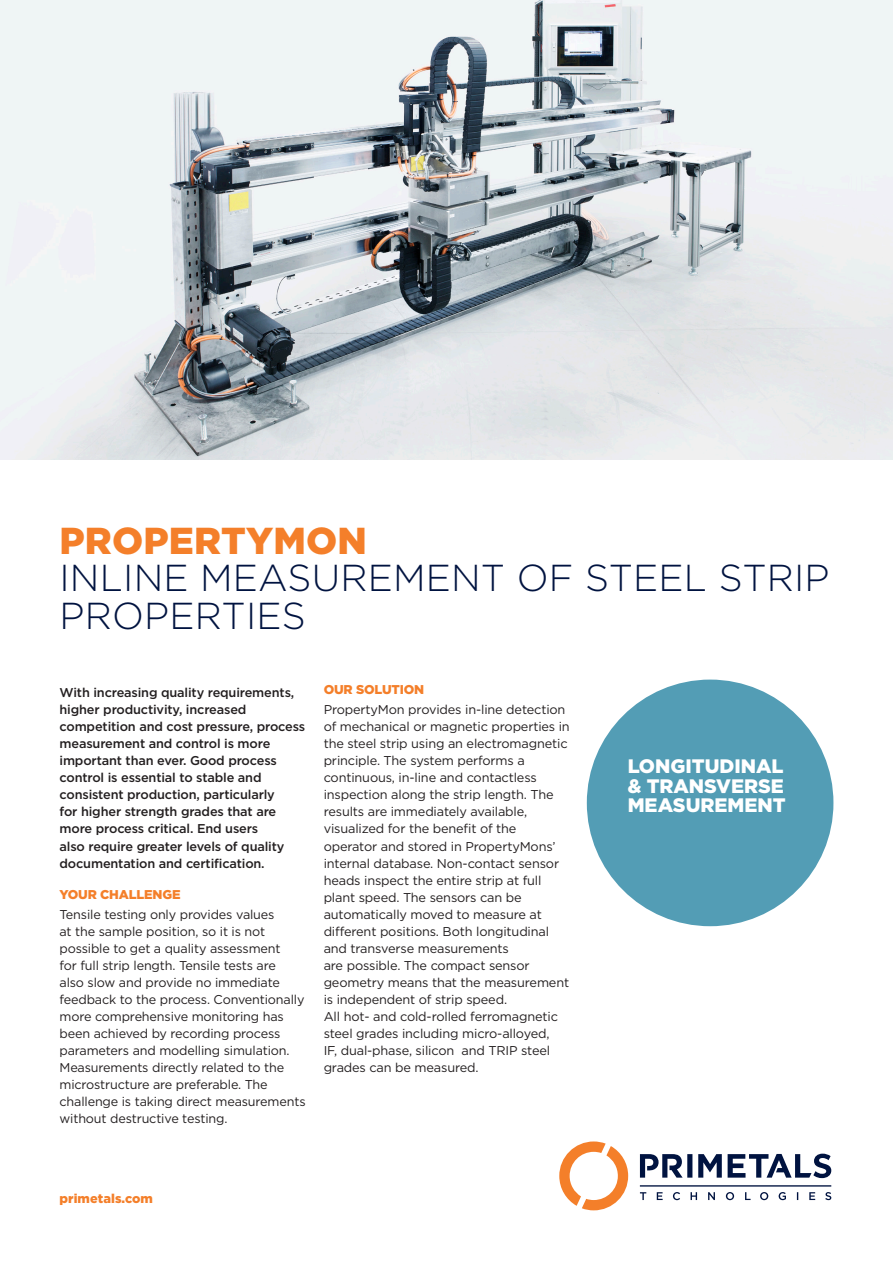
<style>
.page{position:relative;width:893px;height:1263px;background:#fff}
.page>*{position:absolute;margin:0;border:0;box-sizing:border-box;transform-origin:0 0}
._01__Headline_-_Ligh{font:300 37.5px/37.5px "Gotham";letter-spacing:.005em;color:#001340}
.t1{font:900 19.5px/19.5px "Gotham";color:#fff;text-align:justify}
._01__Copy_-_Book_-_8{font:12.75px/17px "Gotham";letter-spacing:-.01em;color:#231f20}
._01__Copy_-_Book_-_8-2{font:500 12.75px/17px "Gotham";letter-spacing:-.01em;color:#231f20}
._02__Subhead_-_Bold{font:900 12.75px "Gotham";letter-spacing:-.01em;color:#f47f2a}
._01__URL_-_Black_-_8{font:900 12.75px "Gotham";letter-spacing:.005em;color:#f47f2a}
.s1{font-weight:900;color:#f47f2a}
</style>
<div class="page">
<img style="left:0;top:0;width:893px;height:459px">
<div style="left:587px;top:679px;width:246px;height:247px;background:#539db5;border-radius:50%"></div>
<svg style="left:559px;top:1141px;width:69px;height:69px"></svg>
<svg style="left:640px;top:1185px;width:191px;height:1px"></svg>
<svg style="left:640px;top:1153px;width:191px;height:25px"></svg>
<svg style="left:640px;top:1192px;width:191px;height:8px"></svg>
<p class="_01__Headline_-_Ligh" style="left:60px;top:520px;width:772px"><span class="s1">PROPERTYMON<br></span>INLINE MEASUREMENT OF STEEL STRIP<br>PROPERTIES</p>
<p class="_01__Copy_-_Book_-_8-2" style="left:60px;top:684px;width:247px">With increasing quality requirements, higher productivity, increased competition and cost pressure, process measurement and control is more important than ever. Good process control is essential to stable and consistent production, particularly<br>for higher strength grades that are more process critical. End users<br>also require greater levels of quality documentation and certification.</p>
<p class="_02__Subhead_-_Bold" style="left:60px;top:885px;width:123px">YOUR CHALLENGE</p>
<p class="_01__Copy_-_Book_-_8" style="left:60px;top:905px;width:248px">Tensile testing only provides values<br>at the sample position, so it is not possible to get a quality assessment<br>for full strip length. Tensile tests are<br>also slow and provide no immediate feedback to the process. Conventionally more comprehensive monitoring has been achieved by recording process parameters and modelling simulation.<br>Measurements directly related to the microstructure are preferable. The challenge is taking direct measurements without destructive testing.</p>
<p class="_02__Subhead_-_Bold" style="left:324px;top:681px;width:102px">OUR SOLUTION</p>
<p class="_01__Copy_-_Book_-_8" style="left:324px;top:701px;width:248px">PropertyMon provides in-line detection of mechanical or magnetic properties in the steel strip using an electromagnetic principle. The system performs a continuous, in-line and contactless inspection along the strip length. The results are immediately available, visualized for the benefit of the operator and stored in PropertyMons’ internal database. Non-contact sensor heads inspect the entire strip at full plant speed. The sensors can be automatically moved to measure at different positions. Both longitudinal and transverse measurements<br>are possible. The compact sensor geometry means that the measurement is independent of strip speed.<br>All hot- and cold-rolled ferromagnetic steel grades including micro-alloyed,<br>IF, dual-phase, silicon and TRIP steel grades can be measured.</p>
<p class="_01__URL_-_Black_-_8" style="left:60px;top:1189px;width:95px">primetals.com</p>
<p class="t1" style="left:628px;top:756px;width:159px">LONGITUDINAL &amp; TRANSVERSE MEASUREMENT</p>
</div>
